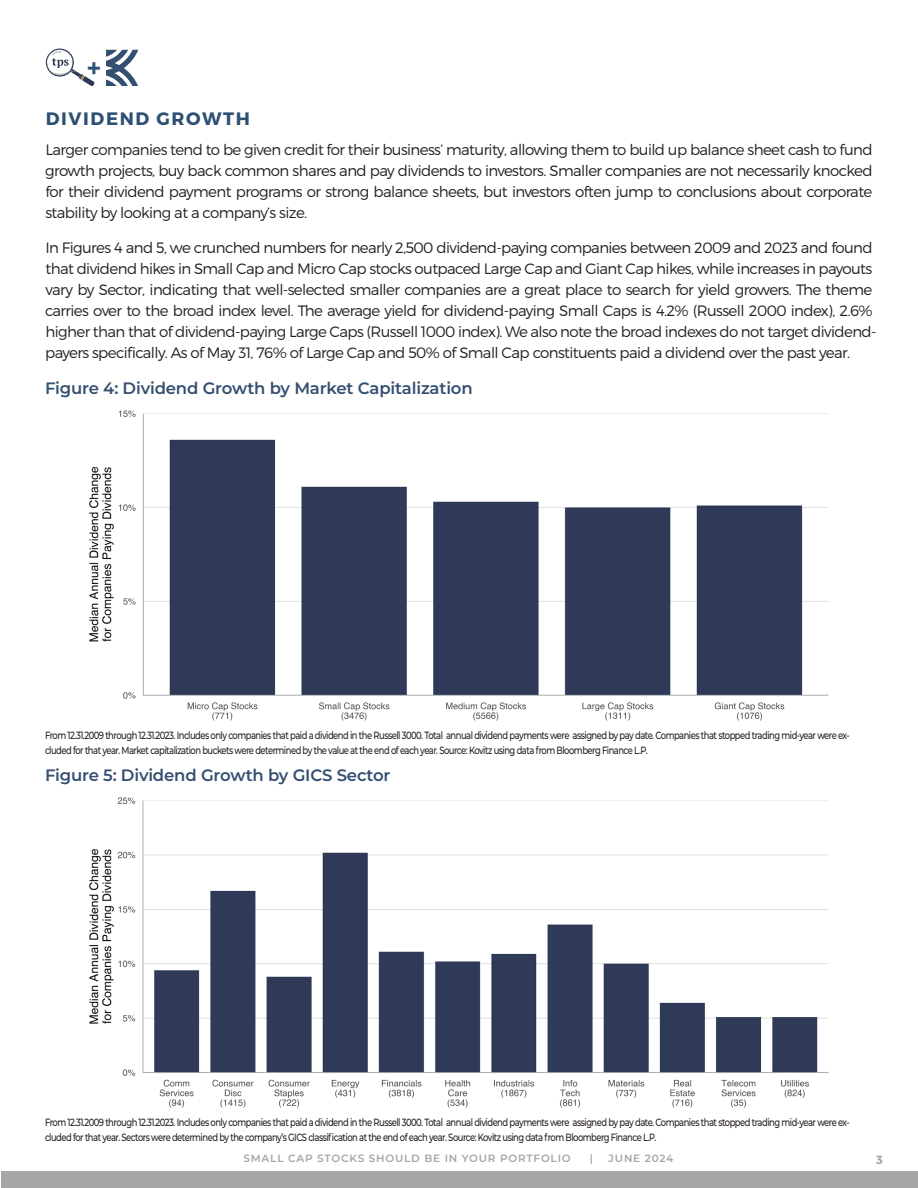
<style>
.page{position:relative;width:918px;height:1188px;background:#fff}
.page>*{position:absolute;margin:0;border:0;box-sizing:border-box;transform-origin:0 0}
.t1{font:700 27px "Montserrat";color:#2e5072}
.Section_HED{font:700 18px "Montserrat";letter-spacing:.09em;color:#2e5072}
.Figure_HED{font:600 16.5px "Montserrat";letter-spacing:-.01em;color:#354f71}
.Body_Copy{font:300 15px/21px "Montserrat";letter-spacing:-.04em;color:#231f20;text-align:justify}
.t2{font:700 12px "Montserrat";color:#a6a6a6}
.Table_Sourcing{font:500 10.5px/15px "Montserrat";letter-spacing:-.06em;color:#241e1b;scale:.8 1}
.t3{font:600 10.5px "Montserrat";letter-spacing:.075em;color:#a6a6a6}
</style>
<div class="page">
<svg style="left:106px;top:50px;width:32px;height:36px"></svg>
<div style="left:1px;top:1171px;width:917px;height:17px;background:#a6a6a6"></div>
<svg style="left:45px;top:48px;width:49px;height:38px"></svg>
<img style="left:89px;top:797px;width:740px;height:311px">
<img style="left:89px;top:410px;width:740px;height:311px">
<h1 class="t1" style="left:87px;top:51px;width:15px">+</h1>
<p class="Section_HED" style="left:46px;top:108px;width:206px">DIVIDEND GROWTH</p>
<p class="Body_Copy" style="left:45px;top:139px;width:829px">Larger companies tend to be given credit for their business’ maturity, allowing them to build up balance sheet cash to fund growth projects, buy back common shares and pay dividends to investors. Smaller companies are not necessarily knocked for their dividend payment programs or strong balance sheets, but investors often jump to conclusions about corporate stability by looking at a company’s size.</p>
<p class="Body_Copy" style="left:45px;top:237px;width:833px;text-align:left">In Figures 4 and 5, we crunched numbers for nearly 2,500 dividend-paying companies between 2009 and 2023 and found that dividend hikes in Small Cap and Micro Cap stocks outpaced Large Cap and Giant Cap hikes, while increases in payouts vary by Sector, indicating that well-selected smaller companies are a great place to search for yield growers. The theme carries over to the broad index level. The average yield for dividend-paying Small Caps is 4.2% (Russell 2000 index), 2.6% higher than that of dividend-paying Large Caps (Russell 1000 index). We also note the broad indexes do not target dividend&shy;payers specifically. As of May 31, 76% of Large Cap and 50% of Small Cap constituents paid a dividend over the past year.</p>
<p class="Figure_HED" style="left:45px;top:376px;width:429px">Figure 4: Dividend Growth by Market Capitalization</p>
<p class="Table_Sourcing" style="left:45px;top:728px;width:1008px">From 12.31.2009 through 12.31.2023. Includes only companies that paid a dividend in the Russell 3000. Total annual dividend payments were assigned by pay date. Companies that stopped trading mid-year were ex&shy;cluded for that year. Market capitalization buckets were determined by the value at the end of each year. Source: Kovitz using data from Bloomberg Finance L.P.</p>
<p class="Figure_HED" style="left:45px;top:763px;width:347px">Figure 5: Dividend Growth by GICS Sector</p>
<p class="Table_Sourcing" style="left:45px;top:1115px;width:1008px">From 12.31.2009 through 12.31.2023. Includes only companies that paid a dividend in the Russell 3000. Total annual dividend payments were assigned by pay date. Companies that stopped trading mid-year were ex&shy;cluded for that year. Sectors were determined by the company’s GICS classification at the end of each year. Source: Kovitz using data from Bloomberg Finance L.P.</p>
<p class="t3" style="left:243px;top:1151px;width:329px">SMALL CAP STOCKS SHOULD BE IN YOUR PORTFOLIO</p>
<p class="t3" style="left:590px;top:1151px;width:5px">|</p>
<p class="t3" style="left:609px;top:1151px;width:66px">JUNE 2024</p>
<p class="t2" style="left:876px;top:1152px;width:8px">3</p>
</div>
